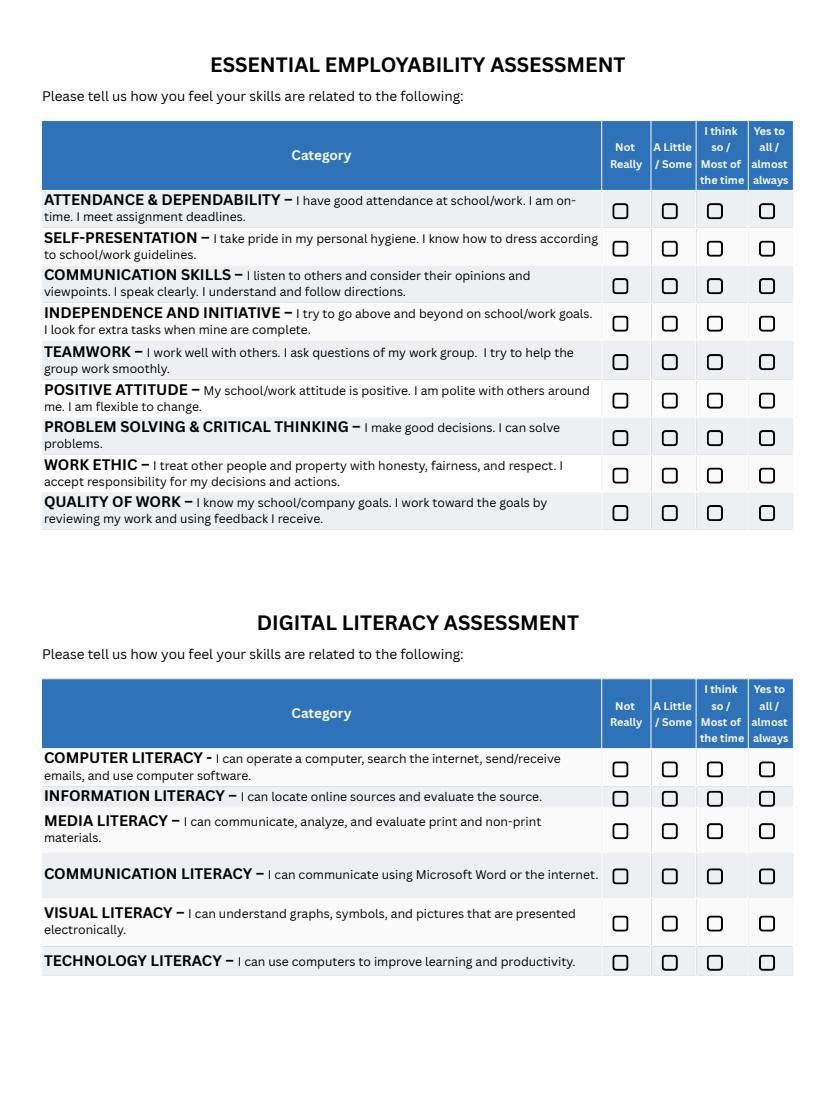
<style>
.page{position:relative;width:836px;height:1103px;background:#fff}
.page>*{position:absolute;margin:0;border:0;box-sizing:border-box;transform-origin:0 0}
.t1{font:700 20.25px "Canva Sans";color:#000}
.t2{font:700 14.85px "Canva Sans";color:#000}
.t3{font:13.5px "Canva Sans";color:#000}
.t4{font:700 13.5px "Canva Sans";letter-spacing:-.005em;color:#fafafa}
.t5{font:12.15px/16.2px "Canva Sans";color:#000}
.t6{font:700 10.8px/16.2px "Canva Sans";color:#fafafa;text-align:center}
.s1{font-weight:700;font-size:14.85px}
.s2{font-weight:400;font-size:12.15px}
</style>
<div class="page">
<div style="left:42px;top:121px;width:750px;height:69px;background:#2e73ba"></div>
<div style="left:42px;top:191px;width:750px;height:338px;background:#edf0f2"></div>
<svg style="left:42px;top:228px;width:750px;height:264px"></svg>
<svg style="left:612px;top:203px;width:16px;height:16px"></svg>
<svg style="left:661px;top:203px;width:17px;height:16px"></svg>
<svg style="left:706px;top:203px;width:17px;height:16px"></svg>
<svg style="left:759px;top:203px;width:16px;height:16px"></svg>
<svg style="left:612px;top:241px;width:16px;height:16px"></svg>
<svg style="left:661px;top:241px;width:17px;height:16px"></svg>
<svg style="left:706px;top:241px;width:17px;height:16px"></svg>
<svg style="left:759px;top:241px;width:16px;height:16px"></svg>
<svg style="left:612px;top:278px;width:16px;height:16px"></svg>
<svg style="left:661px;top:278px;width:17px;height:16px"></svg>
<svg style="left:706px;top:278px;width:17px;height:16px"></svg>
<svg style="left:759px;top:278px;width:16px;height:16px"></svg>
<svg style="left:612px;top:315px;width:16px;height:17px"></svg>
<svg style="left:661px;top:315px;width:17px;height:17px"></svg>
<svg style="left:706px;top:315px;width:17px;height:17px"></svg>
<svg style="left:759px;top:315px;width:16px;height:17px"></svg>
<svg style="left:612px;top:354px;width:16px;height:16px"></svg>
<svg style="left:661px;top:354px;width:17px;height:16px"></svg>
<svg style="left:706px;top:354px;width:17px;height:16px"></svg>
<svg style="left:759px;top:354px;width:16px;height:16px"></svg>
<svg style="left:612px;top:392px;width:16px;height:17px"></svg>
<svg style="left:661px;top:392px;width:17px;height:17px"></svg>
<svg style="left:706px;top:392px;width:17px;height:17px"></svg>
<svg style="left:759px;top:392px;width:16px;height:17px"></svg>
<svg style="left:612px;top:430px;width:16px;height:16px"></svg>
<svg style="left:661px;top:430px;width:17px;height:16px"></svg>
<svg style="left:706px;top:430px;width:17px;height:16px"></svg>
<svg style="left:759px;top:430px;width:16px;height:16px"></svg>
<svg style="left:612px;top:467px;width:16px;height:17px"></svg>
<svg style="left:661px;top:467px;width:17px;height:17px"></svg>
<svg style="left:706px;top:467px;width:17px;height:17px"></svg>
<svg style="left:759px;top:467px;width:16px;height:17px"></svg>
<svg style="left:612px;top:505px;width:16px;height:16px"></svg>
<svg style="left:661px;top:505px;width:17px;height:16px"></svg>
<svg style="left:706px;top:505px;width:17px;height:16px"></svg>
<svg style="left:759px;top:505px;width:16px;height:16px"></svg>
<hr style="left:601px;top:121px;width:1px;height:408px;background:#fff">
<hr style="left:650px;top:121px;width:1px;height:408px;background:#fff">
<hr style="left:695px;top:121px;width:1px;height:408px;background:#fff">
<hr style="left:747px;top:121px;width:1px;height:408px;background:#fff">
<hr style="left:42px;top:227px;width:751px;height:1px;background:#fff">
<hr style="left:42px;top:265px;width:751px;height:1px;background:#fff">
<hr style="left:42px;top:302px;width:751px;height:1px;background:#fff">
<hr style="left:42px;top:340px;width:751px;height:1px;background:#fff">
<hr style="left:42px;top:379px;width:751px;height:1px;background:#fff">
<hr style="left:42px;top:417px;width:751px;height:1px;background:#fff">
<hr style="left:42px;top:454px;width:751px;height:1px;background:#fff">
<hr style="left:42px;top:492px;width:751px;height:1px;background:#fff">
<div style="left:42px;top:679px;width:750px;height:69px;background:#2e73ba"></div>
<svg style="left:42px;top:786px;width:750px;height:189px;fill:#eef1f3"></svg>
<svg style="left:612px;top:761px;width:16px;height:16px"></svg>
<svg style="left:661px;top:761px;width:17px;height:16px"></svg>
<svg style="left:706px;top:761px;width:17px;height:16px"></svg>
<svg style="left:759px;top:761px;width:16px;height:16px"></svg>
<svg style="left:612px;top:790px;width:16px;height:17px"></svg>
<svg style="left:661px;top:790px;width:17px;height:17px"></svg>
<svg style="left:706px;top:790px;width:17px;height:17px"></svg>
<svg style="left:759px;top:790px;width:16px;height:17px"></svg>
<svg style="left:612px;top:823px;width:16px;height:16px"></svg>
<svg style="left:661px;top:823px;width:17px;height:16px"></svg>
<svg style="left:706px;top:823px;width:17px;height:16px"></svg>
<svg style="left:759px;top:823px;width:16px;height:16px"></svg>
<svg style="left:612px;top:868px;width:16px;height:16px"></svg>
<svg style="left:661px;top:868px;width:17px;height:16px"></svg>
<svg style="left:706px;top:868px;width:17px;height:16px"></svg>
<svg style="left:759px;top:868px;width:16px;height:16px"></svg>
<svg style="left:612px;top:915px;width:16px;height:16px"></svg>
<svg style="left:661px;top:915px;width:17px;height:16px"></svg>
<svg style="left:706px;top:915px;width:17px;height:16px"></svg>
<svg style="left:759px;top:915px;width:16px;height:16px"></svg>
<svg style="left:612px;top:954px;width:16px;height:17px"></svg>
<svg style="left:661px;top:954px;width:17px;height:17px"></svg>
<svg style="left:706px;top:954px;width:17px;height:17px"></svg>
<svg style="left:759px;top:954px;width:16px;height:17px"></svg>
<hr style="left:601px;top:679px;width:1px;height:296px;background:#fff">
<hr style="left:650px;top:679px;width:1px;height:296px;background:#fff">
<hr style="left:695px;top:679px;width:1px;height:296px;background:#fff">
<hr style="left:747px;top:679px;width:1px;height:296px;background:#fff">
<hr style="left:42px;top:807px;width:751px;height:1px;background:#fff">
<hr style="left:42px;top:852px;width:751px;height:1px;background:#fff">
<hr style="left:42px;top:897px;width:751px;height:1px;background:#fff">
<hr style="left:42px;top:945px;width:751px;height:1px;background:#fff">
<p class="t1" style="left:210px;top:51px;width:417px">ESSENTIAL EMPLOYABILITY ASSESSMENT</p>
<p class="t3" style="left:42px;top:86px;width:423px">Please tell us how you feel your skills are related to the following:</p>
<p class="t4" style="left:291px;top:145px;width:61px">Category</p>
<p class="t6" style="left:610px;top:139px;width:34px">Not<br>Really</p>
<p class="t6" style="left:653px;top:139px;width:40px;text-align:left">A Little / Some</p>
<p class="t5" style="left:44px;top:192px;width:533px"><span class="s1">ATTENDANCE &amp; DEPENDABILITY –</span> I have good attendance at school/work. I am on&shy;time. I meet assignment deadlines.</p>
<p class="t5" style="left:44px;top:230px;width:555px"><span class="s1">SELF-PRESENTATION –</span> I take pride in my personal hygiene. I know how to dress according to school/work guidelines.</p>
<p class="t5" style="left:44px;top:267px;width:488px"><span class="s1">COMMUNICATION SKILLS –</span> I listen to others and consider their opinions and viewpoints. I speak clearly. I understand and follow directions.</p>
<p class="t5" style="left:44px;top:305px;width:550px"><span class="s1">INDEPENDENCE AND INITIATIVE –</span> I try to go above and beyond on school/work goals.<br>I look for extra tasks when mine are complete.</p>
<p class="t5" style="left:44px;top:344px;width:531px"><span class="s1">TEAMWORK –</span> I work well with others. I ask questions of my work group. I try to help the group work smoothly.</p>
<p class="t5" style="left:44px;top:382px;width:547px"><span class="s1">POSITIVE ATTITUDE –</span> My school/work attitude is positive. I am polite with others around me. I am flexible to change.</p>
<p class="t2" style="left:44px;top:416px;width:517px">PROBLEM SOLVING &amp; CRITICAL THINKING – <span class="s2">I make good decisions. I can solve</span></p>
<p class="t5" style="left:44px;top:435px;width:60px">problems.</p>
<p class="t5" style="left:44px;top:457px;width:520px"><span class="s1">WORK ETHIC –</span> I treat other people and property with honesty, fairness, and respect. I accept responsibility for my decisions and actions.</p>
<p class="t5" style="left:44px;top:494px;width:505px"><span class="s1">QUALITY OF WORK –</span> I know my school/company goals. I work toward the goals by reviewing my work and using feedback I receive.</p>
<p class="t6" style="left:700px;top:123px;width:46px">I think so /<br>Most of the time</p>
<p class="t6" style="left:751px;top:123px;width:39px">Yes to all / almost always</p>
<p class="t1" style="left:257px;top:608px;width:324px">DIGITAL LITERACY ASSESSMENT</p>
<p class="t3" style="left:42px;top:644px;width:423px">Please tell us how you feel your skills are related to the following:</p>
<p class="t4" style="left:291px;top:703px;width:61px">Category</p>
<p class="t6" style="left:610px;top:697px;width:34px">Not<br>Really</p>
<p class="t6" style="left:653px;top:697px;width:40px;text-align:left">A Little / Some</p>
<p class="t5" style="left:44px;top:750px;width:518px"><span class="s1">COMPUTER LITERACY -</span> I can operate a computer, search the internet, send/receive emails, and use computer software.</p>
<p class="t5" style="left:44px;top:788px;width:499px"><span class="s1">INFORMATION LITERACY –</span> I can locate online sources and evaluate the source.</p>
<p class="t5" style="left:44px;top:813px;width:499px"><span class="s1">MEDIA LITERACY –</span> I can communicate, analyze, and evaluate print and non-print materials.</p>
<p class="t5" style="left:44px;top:866px;width:556px"><span class="s1">COMMUNICATION LITERACY –</span> I can communicate using Microsoft Word or the internet.</p>
<p class="t5" style="left:44px;top:904px;width:533px"><span class="s1">VISUAL LITERACY –</span> I can understand graphs, symbols, and pictures that are presented electronically.</p>
<p class="t5" style="left:44px;top:953px;width:533px"><span class="s1">TECHNOLOGY LITERACY –</span> I can use computers to improve learning and productivity.</p>
<p class="t6" style="left:700px;top:681px;width:46px">I think so /<br>Most of the time</p>
<p class="t6" style="left:751px;top:681px;width:39px">Yes to all / almost always</p>
</div>
